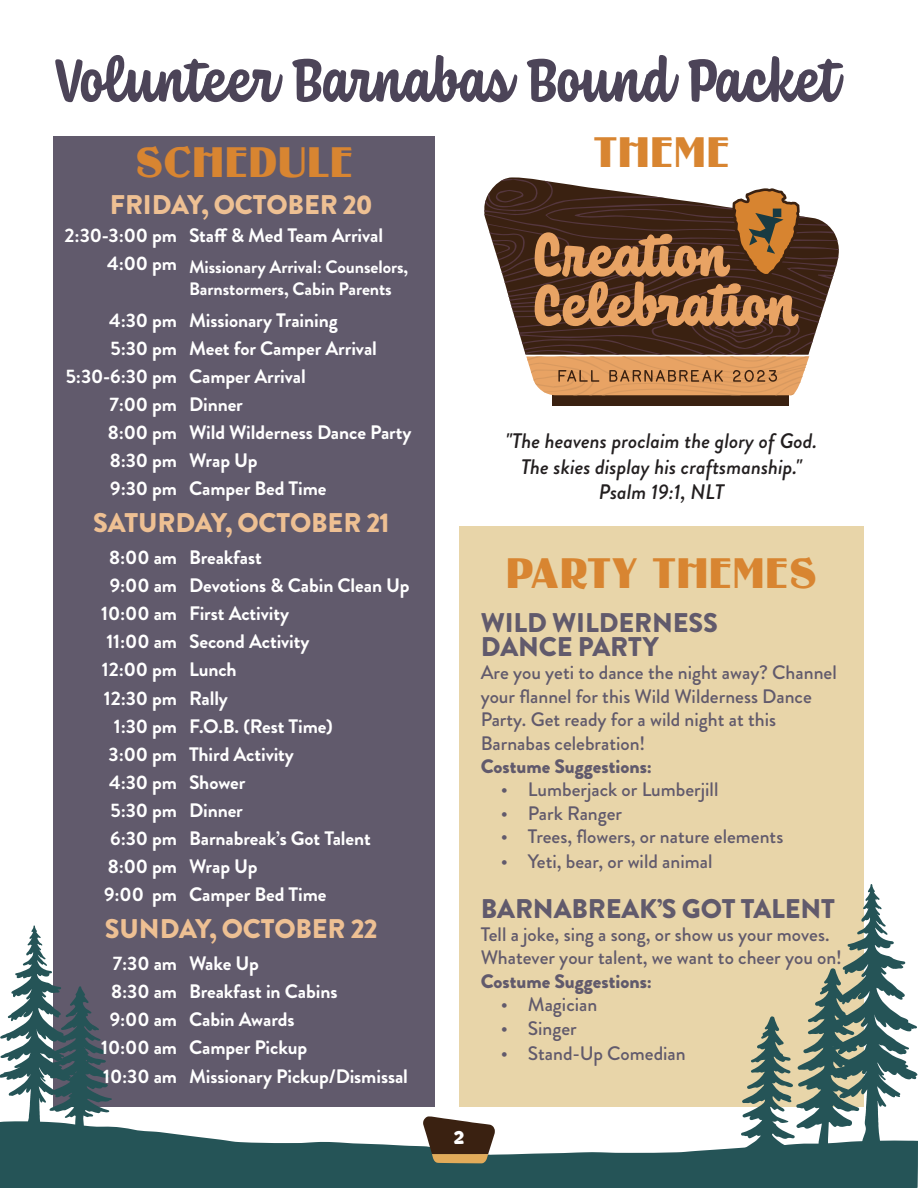
<style>
.page{position:relative;width:918px;height:1188px;background:#fff}
.page>*{position:absolute;margin:0;border:0;box-sizing:border-box;transform-origin:0 0}
.Fun_Header{font:700 63px "Coniferous";letter-spacing:.01em;color:#4c4458}
.Subheader{font:40.5px "Guanine";letter-spacing:.04em;color:#d88531}
.Copy{font:900 27px "Brandon Grotesque";letter-spacing:-.005em;color:#eec093}
.Copy-2{font:900 27px/24px "Brandon Grotesque";letter-spacing:-.005em;color:#615a6c}
.Copy-3{font:italic 500 21px/25.5px "Brandon Grotesque";color:#231f20;text-align:center}
.t1{font:900 21px "Coniferous";color:#fff}
.Copy-4{font:700 19.5px "Brandon Grotesque";letter-spacing:-.005em;color:#fff}
.t2{font:500 19.5px/23.4px "Brandon Grotesque";color:#615a6c}
.t3{font:900 19.5px "Brandon Grotesque";color:#615a6c}
.Copy-5{font:700 18px/21.6px "Brandon Grotesque";letter-spacing:-.005em;color:#fff}
</style>
<div class="page">
<div style="left:459px;top:526px;width:405px;height:581px;background:#e8d5a9"></div>
<div style="left:53px;top:136px;width:382px;height:971px;background:#615a6c"></div>
<div style="left:552px;top:395px;width:237px;height:11px;background:#3a2111"></div>
<svg style="left:484px;top:177px;width:355px;height:218px"></svg>
<svg style="left:0;top:1126px;width:918px;height:62px;fill:#255457"></svg>
<svg style="left:0;top:925px;width:112px;height:210px"></svg>
<svg style="left:741px;top:884px;width:176px;height:281px"></svg>
<svg style="left:423px;top:1116px;width:72px;height:47px"></svg>
<p class="Fun_Header" style="left:53px;top:36px;width:786px">Volunteer Barnabas Bound Packet</p>
<p class="Subheader" style="left:136px;top:138px;width:218px">SCHEDULE</p>
<p class="Subheader" style="left:594px;top:128px;width:137px">THEME</p>
<p class="Copy" style="left:110px;top:185px;width:264px">FRIDAY, OCTOBER 20</p>
<p class="Copy-4" style="left:65px;top:222px;width:114px">2:30-3:00 pm</p>
<p class="Copy-4" style="left:189px;top:222px;width:196px">Staff &amp; Med Team Arrival</p>
<p class="Copy-4" style="left:107px;top:250px;width:71px">4:00 pm</p>
<p class="Copy-5" style="left:189px;top:256px;width:221px">Missionary Arrival: Counselors,<br>Barnstormers, Cabin Parents</p>
<p class="Copy-4" style="left:109px;top:306px;width:69px">4:30 pm</p>
<p class="Copy-4" style="left:189px;top:306px;width:150px">Missionary Training</p>
<p class="Copy-4" style="left:111px;top:334px;width:68px">5:30 pm</p>
<p class="Copy-4" style="left:189px;top:334px;width:189px">Meet for Camper Arrival</p>
<p class="Copy-4" style="left:66px;top:362px;width:113px">5:30-6:30 pm</p>
<p class="Copy-4" style="left:189px;top:362px;width:118px">Camper Arrival</p>
<p class="Copy-4" style="left:109px;top:390px;width:69px">7:00 pm</p>
<p class="Copy-4" style="left:189px;top:390px;width:55px">Dinner</p>
<p class="Copy-4" style="left:108px;top:418px;width:71px">8:00 pm</p>
<p class="Copy-4" style="left:189px;top:418px;width:224px">Wild Wilderness Dance Party</p>
<p class="Copy-4" style="left:110px;top:447px;width:69px">8:30 pm</p>
<p class="Copy-4" style="left:189px;top:447px;width:70px">Wrap Up</p>
<p class="Copy-4" style="left:110px;top:475px;width:68px">9:30 pm</p>
<p class="Copy-4" style="left:189px;top:475px;width:139px">Camper Bed Time</p>
<p class="Copy" style="left:93px;top:504px;width:298px">SATURDAY, OCTOBER 21</p>
<p class="Copy-4" style="left:109px;top:544px;width:69px">8:00 am</p>
<p class="Copy-4" style="left:189px;top:544px;width:74px">Breakfast</p>
<p class="Copy-4" style="left:110px;top:572px;width:69px">9:00 am</p>
<p class="Copy-4" style="left:189px;top:572px;width:222px">Devotions &amp; Cabin Clean Up</p>
<p class="Copy-4" style="left:101px;top:600px;width:77px">10:00 am</p>
<p class="Copy-4" style="left:189px;top:600px;width:102px">First Activity</p>
<p class="Copy-4" style="left:106px;top:628px;width:72px">11:00 am</p>
<p class="Copy-4" style="left:189px;top:628px;width:122px">Second Activity</p>
<p class="Copy-4" style="left:102px;top:656px;width:77px">12:00 pm</p>
<p class="Copy-4" style="left:189px;top:656px;width:49px">Lunch</p>
<p class="Copy-4" style="left:104px;top:684px;width:75px">12:30 pm</p>
<p class="Copy-4" style="left:189px;top:684px;width:40px">Rally</p>
<p class="Copy-4" style="left:114px;top:712px;width:65px">1:30 pm</p>
<p class="Copy-4" style="left:189px;top:712px;width:145px">F.O.B. (Rest Time)</p>
<p class="Copy-4" style="left:109px;top:740px;width:70px">3:00 pm</p>
<p class="Copy-4" style="left:189px;top:740px;width:106px">Third Activity</p>
<p class="Copy-4" style="left:109px;top:768px;width:69px">4:30 pm</p>
<p class="Copy-4" style="left:189px;top:768px;width:58px">Shower</p>
<p class="Copy-4" style="left:111px;top:796px;width:68px">5:30 pm</p>
<p class="Copy-4" style="left:189px;top:796px;width:55px">Dinner</p>
<p class="Copy-4" style="left:110px;top:825px;width:68px">6:30 pm</p>
<p class="Copy-4" style="left:189px;top:825px;width:183px">Barnabreak’s Got Talent</p>
<p class="Copy-4" style="left:108px;top:853px;width:71px">8:00 pm</p>
<p class="Copy-4" style="left:189px;top:853px;width:70px">Wrap Up</p>
<p class="Copy-4" style="left:104px;top:881px;width:75px">9:00 pm</p>
<p class="Copy-4" style="left:189px;top:881px;width:139px">Camper Bed Time</p>
<p class="Copy" style="left:105px;top:910px;width:274px">SUNDAY, OCTOBER 22</p>
<p class="Copy-4" style="left:113px;top:950px;width:66px">7:30 am</p>
<p class="Copy-4" style="left:189px;top:950px;width:71px">Wake Up</p>
<p class="Copy-4" style="left:111px;top:978px;width:67px">8:30 am</p>
<p class="Copy-4" style="left:189px;top:978px;width:150px">Breakfast in Cabins</p>
<p class="Copy-4" style="left:110px;top:1006px;width:69px">9:00 am</p>
<p class="Copy-4" style="left:189px;top:1006px;width:107px">Cabin Awards</p>
<p class="Copy-4" style="left:101px;top:1034px;width:77px">10:00 am</p>
<p class="Copy-4" style="left:189px;top:1034px;width:120px">Camper Pickup</p>
<p class="Copy-4" style="left:103px;top:1062px;width:75px">10:30 am</p>
<p class="Copy-4" style="left:189px;top:1062px;width:220px">Missionary Pickup/Dismissal</p>
<p class="Copy-3" style="left:506px;top:429px;width:313px">"The heavens proclaim the glory of God.<br>The skies display his craftsmanship."<br>Psalm 19:1, NLT</p>
<p class="Subheader" style="left:507px;top:549px;width:312px">PARTY THEMES</p>
<p class="Copy-2" style="left:481px;top:611px;width:239px">WILD WILDERNESS<br>DANCE PARTY</p>
<p class="t2" style="left:481px;top:661px;width:358px">Are you yeti to dance the night away? Channel your flannel for this Wild Wilderness Dance Party. Get ready for a wild night at this Barnabas celebration!</p>
<p class="t3" style="left:481px;top:752px;width:173px">Costume Suggestions:</p>
<p class="t2" style="left:501px;top:778px;width:219px">• Lumberjack or Lumberjill</p>
<p class="t2" style="left:501px;top:802px;width:123px">• Park Ranger</p>
<p class="t2" style="left:501px;top:825px;width:284px">• Trees, flowers, or nature elements</p>
<p class="t2" style="left:501px;top:850px;width:213px">• Yeti, bear, or wild animal</p>
<p class="Copy-2" style="left:481px;top:897px;width:356px">BARNABREAK’S GOT TALENT</p>
<p class="t2" style="left:481px;top:923px;width:363px">Tell a joke, sing a song, or show us your moves.<br>Whatever your talent, we want to cheer you on!</p>
<p class="t3" style="left:481px;top:967px;width:173px">Costume Suggestions:</p>
<p class="t2" style="left:501px;top:993px;width:98px">• Magician</p>
<p class="t2" style="left:501px;top:1016px;width:77px">• Singer</p>
<p class="t2" style="left:501px;top:1042px;width:186px">• Stand-Up Comedian</p>
<p class="t1" style="left:454px;top:1123px;width:12px">2</p>
</div>
